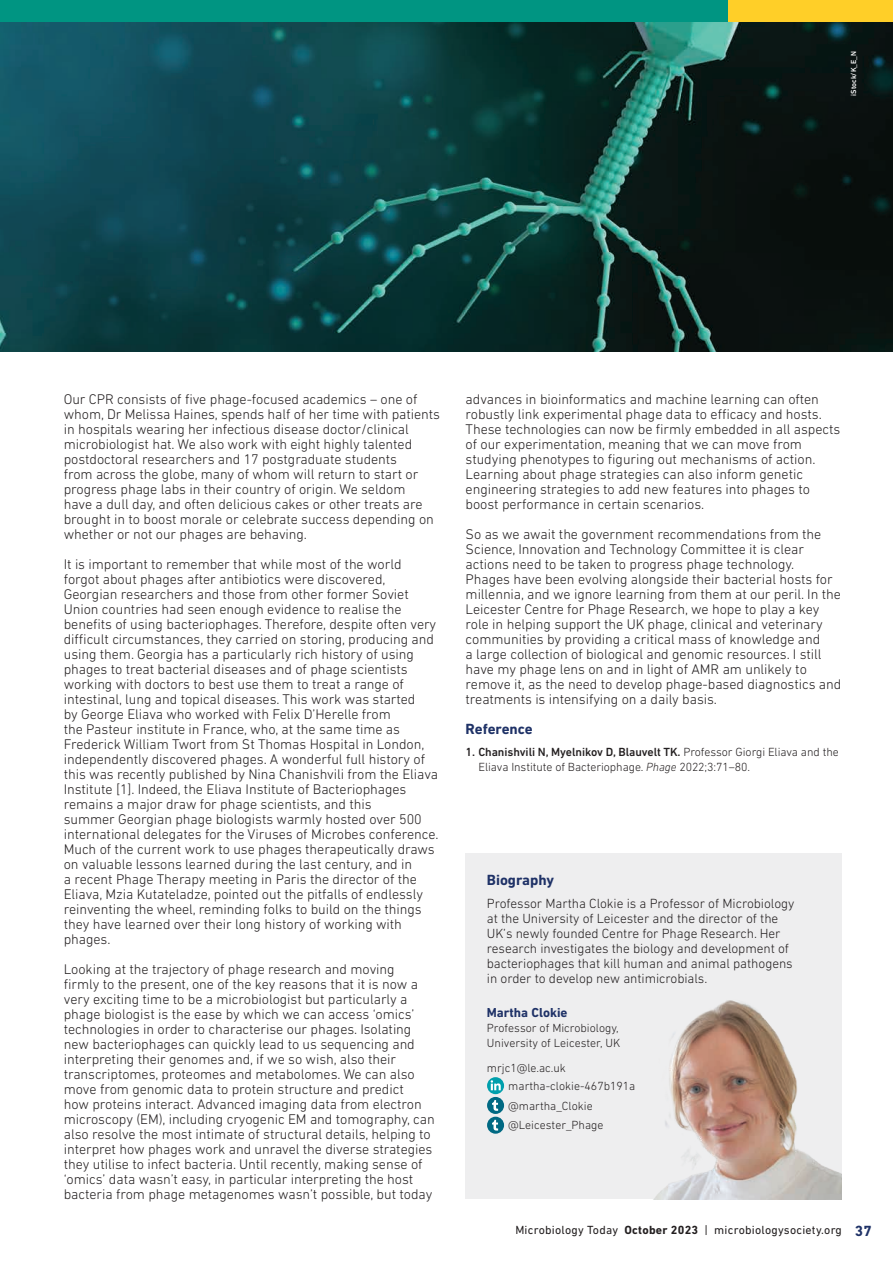
<style>
.page{position:relative;width:893px;height:1263px;background:#fff}
.page>*{position:absolute;margin:0;border:0;box-sizing:border-box;transform-origin:0 0}
.t1{font:700 15px "DIN Next LT Pro";color:#1f3267}
.t2{font:300 14.25px/15px "DIN Next LT Pro";letter-spacing:-.005em;color:#231f20}
.t3{font:300 13.5px/15px "DIN Next LT Pro";letter-spacing:-.005em;color:#231f20}
.t4{font:700 13.2px "DIN Next LT Pro";color:#1f3267}
.t5{font:300 12px/19px "DIN Next LT Pro";color:#231f20}
.t6{font:12px "DIN Next LT Pro";letter-spacing:.02em;color:#231f20}
.t7{font:500 7.5px "DIN Next LT Pro";color:#fff}
.s1{font-weight:500}
.s2{font-style:italic}
.s3{font-weight:700}
.s4{font-weight:700;font-size:15px;color:#1f3267}
</style>
<div class="page">
<img style="left:0;top:21px;width:893px;height:331px">
<div style="left:466px;top:854px;width:376px;height:345px;background:#eeeeef"></div>
<img style="left:654px;top:1000px;width:188px;height:199px">
<div style="left:487px;top:1097px;width:17px;height:17px;background:#006983;border-radius:50%"></div>
<svg style="left:492px;top:1100px;width:6px;height:11px"></svg>
<svg style="left:487px;top:1117px;width:17px;height:17px"></svg>
<svg style="left:492px;top:1120px;width:6px;height:10px"></svg>
<svg style="left:487px;top:1077px;width:17px;height:17px"></svg>
<svg style="left:491px;top:1080px;width:10px;height:10px"></svg>
<div style="left:0;top:0;width:729px;height:21px;background:#009582"></div>
<div style="left:729px;top:0;width:164px;height:21px;background:#ffcf28"></div>
<p class="t7" style="left:849px;top:96px;width:46px;rotate:-90deg">iStock/K_E_N</p>
<p class="t2" style="left:64px;top:391px;width:378px">Our CPR consists of five phage-focused academics – one of whom, Dr Melissa Haines, spends half of her time with patients in hospitals wearing her infectious disease doctor/clinical microbiologist hat. We also work with eight highly talented postdoctoral researchers and 17 postgraduate students<br>from across the globe, many of whom will return to start or progress phage labs in their country of origin. We seldom<br>have a dull day, and often delicious cakes or other treats are brought in to boost morale or celebrate success depending on whether or not our phages are behaving.</p>
<p class="t2" style="left:64px;top:556px;width:376px">It is important to remember that while most of the world forgot about phages after antibiotics were discovered, Georgian researchers and those from other former Soviet Union countries had seen enough evidence to realise the benefits of using bacteriophages. Therefore, despite often very difficult circumstances, they carried on storing, producing and using them. Georgia has a particularly rich history of using phages to treat bacterial diseases and of phage scientists working with doctors to best use them to treat a range of intestinal, lung and topical diseases. This work was started<br>by George Eliava who worked with Felix D’Herelle from<br>the Pasteur institute in France, who, at the same time as Frederick William Twort from St Thomas Hospital in London, independently discovered phages. A wonderful full history of this was recently published by Nina Chanishvili from the Eliava Institute [1]. Indeed, the Eliava Institute of Bacteriophages remains a major draw for phage scientists, and this<br>summer Georgian phage biologists warmly hosted over 500 international delegates for the Viruses of Microbes conference.<br>Much of the current work to use phages therapeutically draws on valuable lessons learned during the last century, and in<br>a recent Phage Therapy meeting in Paris the director of the Eliava, Mzia Kutateladze, pointed out the pitfalls of endlessly reinventing the wheel, reminding folks to build on the things they have learned over their long history of working with phages.</p>
<p class="t2" style="left:64px;top:961px;width:372px">Looking at the trajectory of phage research and moving<br>firmly to the present, one of the key reasons that it is now a very exciting time to be a microbiologist but particularly a phage biologist is the ease by which we can access ‘omics’ technologies in order to characterise our phages. Isolating new bacteriophages can quickly lead to us sequencing and interpreting their genomes and, if we so wish, also their transcriptomes, proteomes and metabolomes. We can also move from genomic data to protein structure and predict<br>how proteins interact. Advanced imaging data from electron microscopy (EM), including cryogenic EM and tomography, can also resolve the most intimate of structural details, helping to interpret how phages work and unravel the diverse strategies they utilise to infect bacteria. Until recently, making sense of ‘omics’ data wasn’t easy, in particular interpreting the host bacteria from phage metagenomes wasn’t possible, but today</p>
<p class="t2" style="left:466px;top:391px;width:376px">advances in bioinformatics and machine learning can often robustly link experimental phage data to efficacy and hosts.<br>These technologies can now be firmly embedded in all aspects of our experimentation, meaning that we can move from studying phenotypes to figuring out mechanisms of action.<br>Learning about phage strategies can also inform genetic engineering strategies to add new features into phages to boost performance in certain scenarios.</p>
<p class="t2" style="left:466px;top:526px;width:377px">So as we await the government recommendations from the Science, Innovation and Technology Committee it is clear actions need to be taken to progress phage technology.<br>Phages have been evolving alongside their bacterial hosts for millennia, and we ignore learning from them at our peril. In the Leicester Centre for Phage Research, we hope to play a key role in helping support the UK phage, clinical and veterinary communities by providing a critical mass of knowledge and<br>a large collection of biological and genomic resources. I still have my phage lens on and in light of AMR am unlikely to remove it, as the need to develop phage-based diagnostics and treatments is intensifying on a daily basis.</p>
<p class="t1" style="left:466px;top:720px;width:69px">Reference</p>
<p class="t5" style="left:478px;top:744px;width:362px;line-height:15px;text-indent:-13px"><span class="s1">1. Chanishvili N, Myelnikov D, Blauvelt TK.</span> Professor Giorgi Eliava and the<br>Eliava Institute of Bacteriophage. <span class="s2">Phage</span> 2022;3:71–80.</p>
<p class="t1" style="left:487px;top:871px;width:69px">Biography</p>
<p class="t3" style="left:487px;top:895px;width:309px">Professor Martha Clokie is a Professor of Microbiology at the University of Leicester and the director of the UK’s newly founded Centre for Phage Research. Her research investigates the biology and development of bacteriophages that kill human and animal pathogens in order to develop new antimicrobials.</p>
<p class="t4" style="left:487px;top:1005px;width:82px">Martha Clokie</p>
<p class="t5" style="left:487px;top:1020px;width:135px;line-height:15px">Professor of Microbiology,<br>University of Leicester, UK</p>
<p class="t5" style="left:508px;top:1058px;width:129px;text-indent:-21px">mrjc1@le.ac.uk martha-clokie-467b191a @martha_Clokie @Leicester_Phage</p>
<p class="t6" style="left:515px;top:1223px;width:358px">Microbiology Today <span class="s3">October 2023</span> | microbiologysociety.org <span class="s4">37</span></p>
</div>
